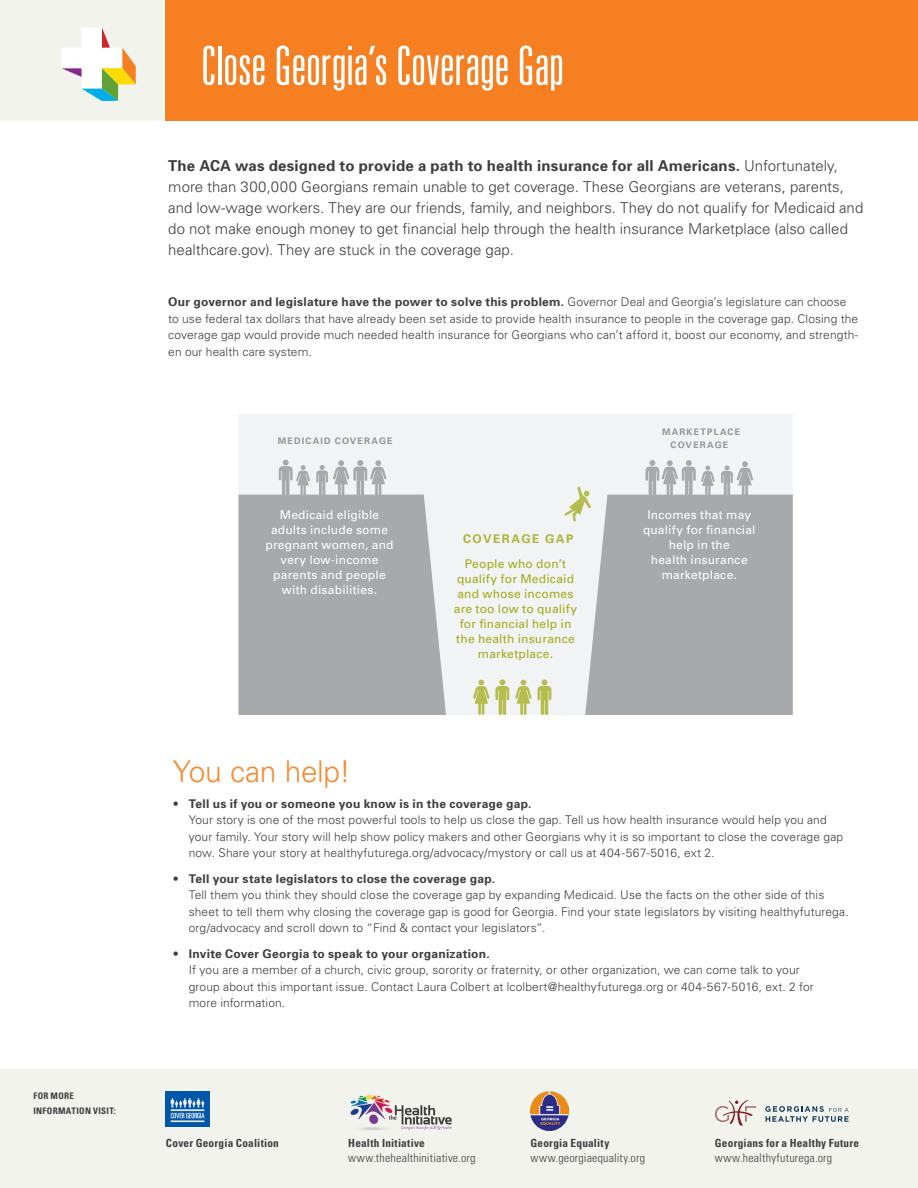
<style>
.page{position:relative;width:918px;height:1188px;background:#fff}
.page>*{position:absolute;margin:0;border:0;box-sizing:border-box;transform-origin:0 0}
.t1{font:300 ultra-condensed 54px "Univers";letter-spacing:-.005em;color:#fff}
.t2{font:300 30px "Univers";letter-spacing:-.015em;color:#f58a32}
.t3{font:300 15px/21px "Univers";color:#3e3e3f}
.t4{font:300 12px/16.5px "Univers";letter-spacing:.01em;color:#3e3e3f}
.t5{font:12px/15px "Univers";letter-spacing:.015em;color:#fff;text-align:center}
.t6{font:12px/15px "Univers";letter-spacing:.015em;color:#a1ab19;text-align:center}
.t7{font:300 condensed 12px "Univers";letter-spacing:.015em;color:#3e3e3f}
.t8{font:700 12px "Univers";letter-spacing:.12em;color:#aeb53c}
.t9{font:700 condensed 11.25px "Univers";letter-spacing:.02em;color:#3e3e3f}
.t10{font:700 9px "Univers";letter-spacing:.13em;color:#939598}
.t11{font:700 condensed 9px/15px "Univers";letter-spacing:.035em;color:#3e3e3f}
.s1{font-weight:700}
</style>
<div class="page">
<div style="left:166px;top:0;width:752px;height:120px;background:#f57f21"></div>
<div style="left:0;top:0;width:162px;height:120px;background:#f3f3ee"></div>
<svg style="left:61px;top:28px;width:75px;height:73px"></svg>
<div style="left:238px;top:414px;width:555px;height:301px;background:#f2f3f4"></div>
<div style="left:238px;top:495px;width:208px;height:220px;background:#a8a9ad"></div>
<div style="left:585px;top:495px;width:208px;height:220px;background:#a8a9ad"></div>
<svg style="left:515px;top:680px;width:17px;height:35px"></svg>
<svg style="left:473px;top:679px;width:36px;height:36px"></svg>
<svg style="left:538px;top:679px;width:13px;height:36px"></svg>
<svg style="left:564px;top:486px;width:28px;height:36px"></svg>
<svg style="left:721px;top:461px;width:33px;height:36px"></svg>
<svg style="left:645px;top:460px;width:70px;height:36px"></svg>
<svg style="left:316px;top:460px;width:71px;height:36px"></svg>
<svg style="left:279px;top:460px;width:31px;height:36px"></svg>
<div style="left:0;top:1069px;width:918px;height:119px;background:#f3f3ee"></div>
<svg style="left:765px;top:1106px;width:84px;height:16px"></svg>
<svg style="left:715px;top:1100px;width:41px;height:26px"></svg>
<img style="left:531px;top:1092px;width:38px;height:38px">
<img style="left:350px;top:1094px;width:102px;height:36px">
<img style="left:166px;top:1092px;width:44px;height:35px">
<p class="t11" style="left:33px;top:1088px;width:84px">FOR MORE<br>INFORMATION VISIT:</p>
<p class="t1" style="left:201px;top:38px;width:365px">Close Georgia’s Coverage Gap</p>
<p class="t3" style="left:168px;top:155px;width:697px"><span class="s1">The ACA was designed to provide a path to health insurance for all Americans.</span> Unfortunately, more than 300,000 Georgians remain unable to get coverage. These Georgians are veterans, parents, and low-wage workers. They are our friends, family, and neighbors. They do not qualify for Medicaid and do not make enough money to get financial help through the health insurance Marketplace (also called healthcare.gov). They are stuck in the coverage gap.</p>
<p class="t4" style="left:168px;top:293px;width:692px"><span class="s1">Our governor and legislature have the power to solve this problem.</span> Governor Deal and Georgia’s legislature can choose to use federal tax dollars that have already been set aside to provide health insurance to people in the coverage gap. Closing the coverage gap would provide much needed health insurance for Georgians who can’t afford it, boost our economy, and strength&shy;en our health care system.</p>
<p class="t10" style="left:278px;top:435px;width:116px">MEDICAID COVERAGE</p>
<p class="t5" style="left:265px;top:507px;width:130px">Medicaid eligible adults include some pregnant women, and very low-income parents and people with disabilities.</p>
<p class="t8" style="left:463px;top:531px;width:112px">COVERAGE GAP</p>
<p class="t6" style="left:454px;top:556px;width:125px">People who don’t qualify for Medicaid and whose incomes are too low to qualify for financial help in the health insurance marketplace.</p>
<p class="t10" style="left:662px;top:426px;width:80px">MARKETPLACE</p>
<p class="t10" style="left:671px;top:439px;width:59px">COVERAGE</p>
<p class="t5" style="left:643px;top:507px;width:114px">Incomes that may qualify for financial help in the<br>health insurance marketplace.</p>
<p class="t2" style="left:173px;top:753px;width:180px">You can help!</p>
<p class="t4" style="left:189px;top:795px;width:656px;text-indent:-16px">• <span class="s1">Tell us if you or someone you know is in the coverage gap.<br></span>Your story is one of the most powerful tools to help us close the gap. Tell us how health insurance would help you and your family. Your story will help show policy makers and other Georgians why it is so important to close the coverage gap now. Share your story at healthyfuturega.org/advocacy/mystory or call us at 404-567-5016, ext 2.</p>
<p class="t4" style="left:189px;top:870px;width:661px;text-indent:-16px">• <span class="s1">Tell your state legislators to close the coverage gap.<br></span>Tell them you think they should close the coverage gap by expanding Medicaid. Use the facts on the other side of this sheet to tell them why closing the coverage gap is good for Georgia. Find your state legislators by visiting healthyfuturega. org/advocacy and scroll down to “Find &amp; contact your legislators”.</p>
<p class="t4" style="left:189px;top:945px;width:627px;text-indent:-16px">• <span class="s1">Invite Cover Georgia to speak to your organization.<br></span>If you are a member of a church, civic group, sorority or fraternity, or other organization, we can come talk to your group about this important issue. Contact Laura Colbert at lcolbert@healthyfuturega.org or 404-567-5016, ext. 2 for more information.</p>
<p class="t9" style="left:166px;top:1136px;width:114px">Cover Georgia Coalition</p>
<p class="t9" style="left:348px;top:1136px;width:78px">Health Initiative</p>
<p class="t7" style="left:348px;top:1150px;width:129px">www.thehealthinitiative.org</p>
<p class="t9" style="left:531px;top:1136px;width:80px">Georgia Equality</p>
<p class="t7" style="left:531px;top:1150px;width:116px">www.georgiaequality.org</p>
<p class="t9" style="left:715px;top:1136px;width:146px">Georgians for a Healthy Future</p>
<p class="t7" style="left:715px;top:1150px;width:119px">www.healthyfuturega.org</p>
</div>
